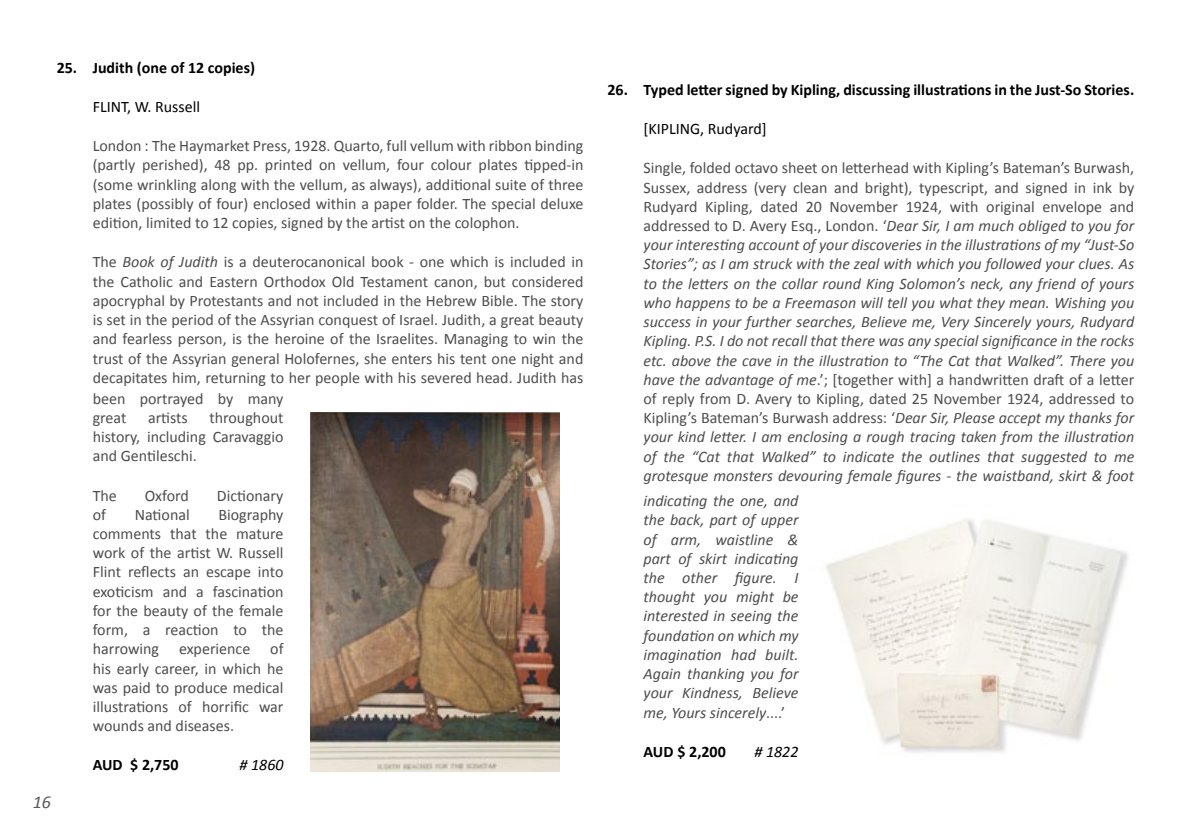
<style>
.page{position:relative;width:1191px;height:840px;background:#fff}
.page>*{position:absolute;margin:0;border:0;box-sizing:border-box;transform-origin:0 0}
.t1{font:italic 18px "Calibri";color:#58595b}
.t2{font:italic 16px/19.2px "Calibri";color:#4d4d4f;text-align:justify}
.t3{font:16px/19.2px "Calibri";color:#4d4d4f;text-align:justify}
.t4{font:700 16px "Calibri";color:#000}
.t5{font:16px "Calibri";color:#000}
.t6{font:italic 16px "Calibri";color:#000}
.s1{font-style:italic}
.s2{font-style:normal}
</style>
<div class="page">
<img style="left:310px;top:412px;width:249px;height:359px">
<img style="left:825px;top:519px;width:304px;height:234px">
<p class="t4" style="left:57px;top:57px;width:200px">25. Judith (one of 12 copies)</p>
<p class="t5" style="left:93px;top:96px;width:109px">FLINT, W. Russell</p>
<p class="t3" style="left:93px;top:136px;width:492px">London : The Haymarket Press, 1928. Quarto, full vellum with ribbon binding (partly perished), 48 pp. printed on vellum, four colour plates tipped-in (some wrinkling along with the vellum, as always), additional suite of three plates (possibly of four) enclosed within a paper folder. The special deluxe edition, limited to 12 copies, signed by the artist on the colophon.</p>
<p class="t3" style="left:93px;top:252px;width:492px">The <span class="s1">Book of Judith</span> is a deuterocanonical book - one which is included in the Catholic and Eastern Orthodox Old Testament canon, but considered apocryphal by Protestants and not included in the Hebrew Bible. The story is set in the period of the Assyrian conquest of Israel. Judith, a great beauty and fearless person, is the heroine of the Israelites. Managing to win the trust of the Assyrian general Holofernes, she enters his tent one night and decapitates him, returning to her people with his severed head. Judith has</p>
<p class="t3" style="left:93px;top:388px;width:192px">been portrayed by many great</p>
<p class="t3" style="left:93px;top:408px;width:192px;text-indent:117px">throughout history, including Caravaggio and Gentileschi.</p>
<p class="t3" style="left:93px;top:485px;width:26px">The</p>
<p class="t3" style="left:145px;top:485px;width:46px">Oxford</p>
<p class="t3" style="left:217px;top:485px;width:68px">Dictionary</p>
<p class="t3" style="left:93px;top:504px;width:15px">of</p>
<p class="t3" style="left:135px;top:504px;width:56px">National</p>
<p class="t3" style="left:148px;top:408px;width:41px">artists</p>
<p class="t3" style="left:93px;top:504px;width:192px;text-indent:126px">Biography comments that the mature work of the artist W. Russell Flint reflects an escape into exoticism and a fascination for the beauty of the female form, a reaction to the harrowing experience of his early career, in which he was paid to produce medical illustrations of horrific war wounds and diseases.</p>
<p class="t4" style="left:93px;top:754px;width:87px">AUD $ 2,750</p>
<p class="t6" style="left:239px;top:753px;width:46px"># 1860</p>
<p class="t1" style="left:33px;top:789px;width:20px">16</p>
<p class="t4" style="left:607px;top:79px;width:528px">26. Typed letter signed by Kipling, discussing illustrations in the Just-So Stories.</p>
<p class="t5" style="left:643px;top:118px;width:125px">[KIPLING, Rudyard]</p>
<p class="t2" style="left:643px;top:158px;width:492px"><span class="s2">Single, folded octavo sheet on letterhead with Kipling’s Bateman’s Burwash, Sussex, address (very clean and bright), typescript, and signed in ink by Rudyard Kipling, dated 20 November 1924, with original envelope and addressed to D. Avery Esq., London. ‘</span>Dear Sir, I am much obliged to you for your interesting account of your discoveries in the illustrations of my “Just-So Stories”; as I am struck with the zeal with which you followed your clues. As to the letters on the collar round King Solomon’s neck, any friend of yours who happens to be a Freemason will tell you what they mean. Wishing you success in your further searches, Believe me, Very Sincerely yours, Rudyard Kipling. P.S. I do not recall that there was any special significance in the rocks etc. above the cave in the illustration to “The Cat that Walked”. There you have the advantage of me<span class="s2">.’; [together with] a handwritten draft of a letter of reply from D. Avery to Kipling, dated 25 November 1924, addressed to Kipling’s Bateman’s Burwash address: ‘</span>Dear Sir, Please accept my thanks for your kind letter. I am enclosing a rough tracing taken from the illustration of the “Cat that Walked” to indicate the outlines that suggested to me grotesque monsters devouring female figures - the waistband, skirt &amp; foot</p>
<p class="t2" style="left:643px;top:490px;width:156px">indicating the one, and the back, part of upper of arm, waistline &amp; part of skirt indicating the other figure. I thought you might be interested in seeing the foundation on which my imagination had built.<br>Again thanking you for your Kindness, Believe me, Yours sincerely<span class="s2">....’</span></p>
<p class="t4" style="left:643px;top:740px;width:84px">AUD $ 2,200</p>
<p class="t6" style="left:754px;top:740px;width:46px"># 1822</p>
</div>
